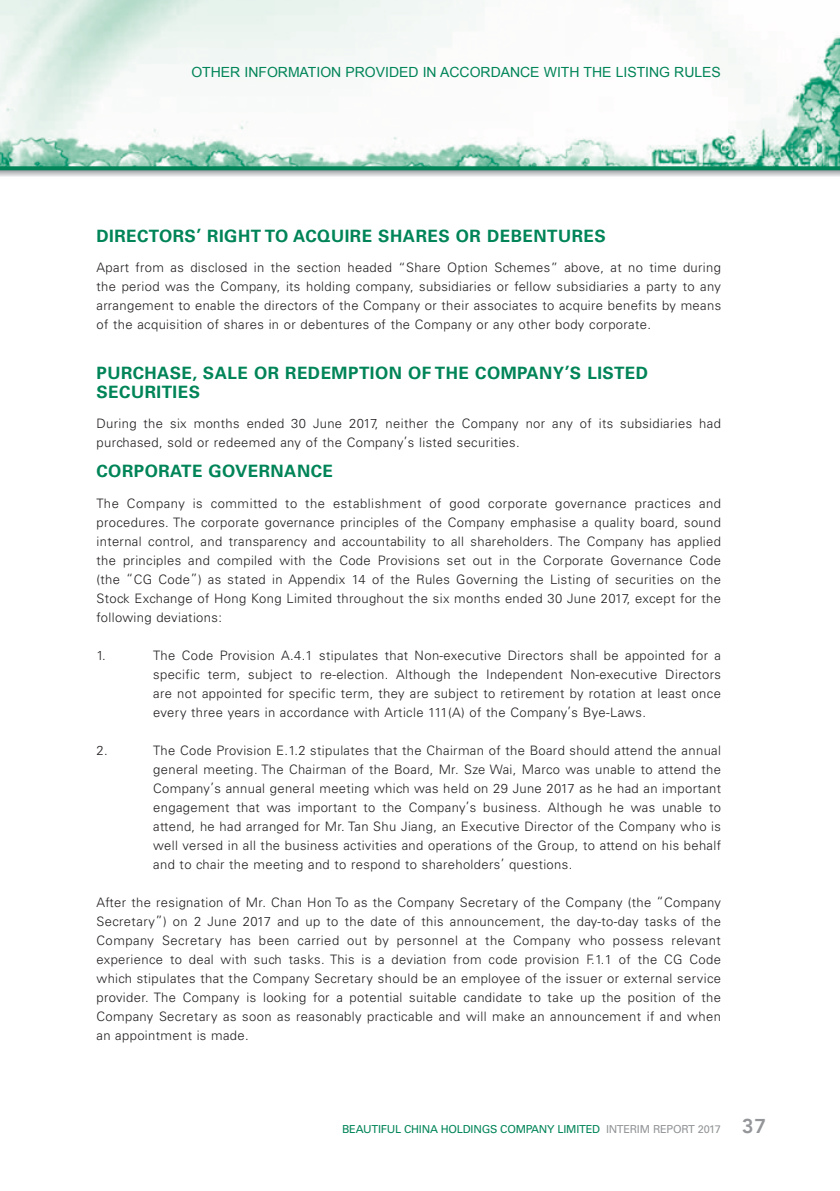
<style>
.page{position:relative;width:840px;height:1191px;background:#fff}
.page>*{position:absolute;margin:0;border:0;box-sizing:border-box;transform-origin:0 0}
.Heading_1{font:700 17px/19px "Univers LT Std";letter-spacing:.03em;color:#008458}
.t1{font:14px "Arial";color:#008458}
.Body_Text{font:300 13px/19px "Univers LT Std";letter-spacing:.03em;color:#231f20;text-align:justify}
.t2{font:11px "Univers LT Std";letter-spacing:-.02em;color:#008458}
.s1{color:#939598}
.s2{font-family:"Avenir";font-weight:800;font-size:20px;color:#939598}
</style>
<div class="page">
<svg style="left:0;top:170px;width:839px;height:7px;background:#c0c7c7"></svg>
<img style="left:0;top:0;width:839px;height:166px">
<svg style="left:0;top:166px;width:839px;height:4px;background:#0b895f"></svg>
<p class="t1" style="left:191px;top:63px;width:530px">OTHER INFORMATION PROVIDED IN ACCORDANCE WITH THE LISTING RULES</p>
<p class="Heading_1" style="left:96px;top:227px;width:510px">DIRECTORS’ RIGHT TO ACQUIRE SHARES OR DEBENTURES</p>
<p class="Body_Text" style="left:96px;top:258px;width:626px">Apart from as disclosed in the section headed “Share Option Schemes” above, at no time during the period was the Company, its holding company, subsidiaries or fellow subsidiaries a party to any arrangement to enable the directors of the Company or their associates to acquire benefits by means of the acquisition of shares in or debentures of the Company or any other body corporate.</p>
<p class="Heading_1" style="left:96px;top:363px;width:553px">PURCHASE, SALE OR REDEMPTION OF THE COMPANY’S LISTED<br>SECURITIES</p>
<p class="Body_Text" style="left:96px;top:414px;width:625px">During the six months ended 30 June 2017, neither the Company nor any of its subsidiaries had purchased, sold or redeemed any of the Company’s listed securities.</p>
<p class="Heading_1" style="left:96px;top:462px;width:238px">CORPORATE GOVERNANCE</p>
<p class="Body_Text" style="left:96px;top:494px;width:625px">The Company is committed to the establishment of good corporate governance practices and procedures. The corporate governance principles of the Company emphasise a quality board, sound internal control, and transparency and accountability to all shareholders. The Company has applied the principles and compiled with the Code Provisions set out in the Corporate Governance Code (the “CG Code”) as stated in Appendix 14 of the Rules Governing the Listing of securities on the Stock Exchange of Hong Kong Limited throughout the six months ended 30 June 2017, except for the following deviations:</p>
<p class="Body_Text" style="left:96px;top:646px;width:11px">1.</p>
<p class="Body_Text" style="left:153px;top:646px;width:569px">The Code Provision A.4.1 stipulates that Non-executive Directors shall be appointed for a specific term, subject to re-election. Although the Independent Non-executive Directors are not appointed for specific term, they are subject to retirement by rotation at least once every three years in accordance with Article 111(A) of the Company’s Bye-Laws.</p>
<p class="Body_Text" style="left:96px;top:741px;width:13px">2.</p>
<p class="Body_Text" style="left:153px;top:741px;width:569px">The Code Provision E.1.2 stipulates that the Chairman of the Board should attend the annual general meeting. The Chairman of the Board, Mr. Sze Wai, Marco was unable to attend the Company’s annual general meeting which was held on 29 June 2017 as he had an important engagement that was important to the Company’s business. Although he was unable to attend, he had arranged for Mr. Tan Shu Jiang, an Executive Director of the Company who is well versed in all the business activities and operations of the Group, to attend on his behalf and to chair the meeting and to respond to shareholders’ questions.</p>
<p class="Body_Text" style="left:96px;top:893px;width:625px">After the resignation of Mr. Chan Hon To as the Company Secretary of the Company (the “Company Secretary”) on 2 June 2017 and up to the date of this announcement, the day-to-day tasks of the Company Secretary has been carried out by personnel at the Company who possess relevant experience to deal with such tasks. This is a deviation from code provision F.1.1 of the CG Code which stipulates that the Company Secretary should be an employee of the issuer or external service provider. The Company is looking for a potential suitable candidate to take up the position of the Company Secretary as soon as reasonably practicable and will make an announcement if and when an appointment is made.</p>
<p class="t2" style="left:342px;top:1122px;width:425px">BEAUTIFUL CHINA HOLDINGS COMPANY LIMITED <span class="s1">INTERIM REPORT 2017</span> <span class="s2">37</span></p>
</div>
